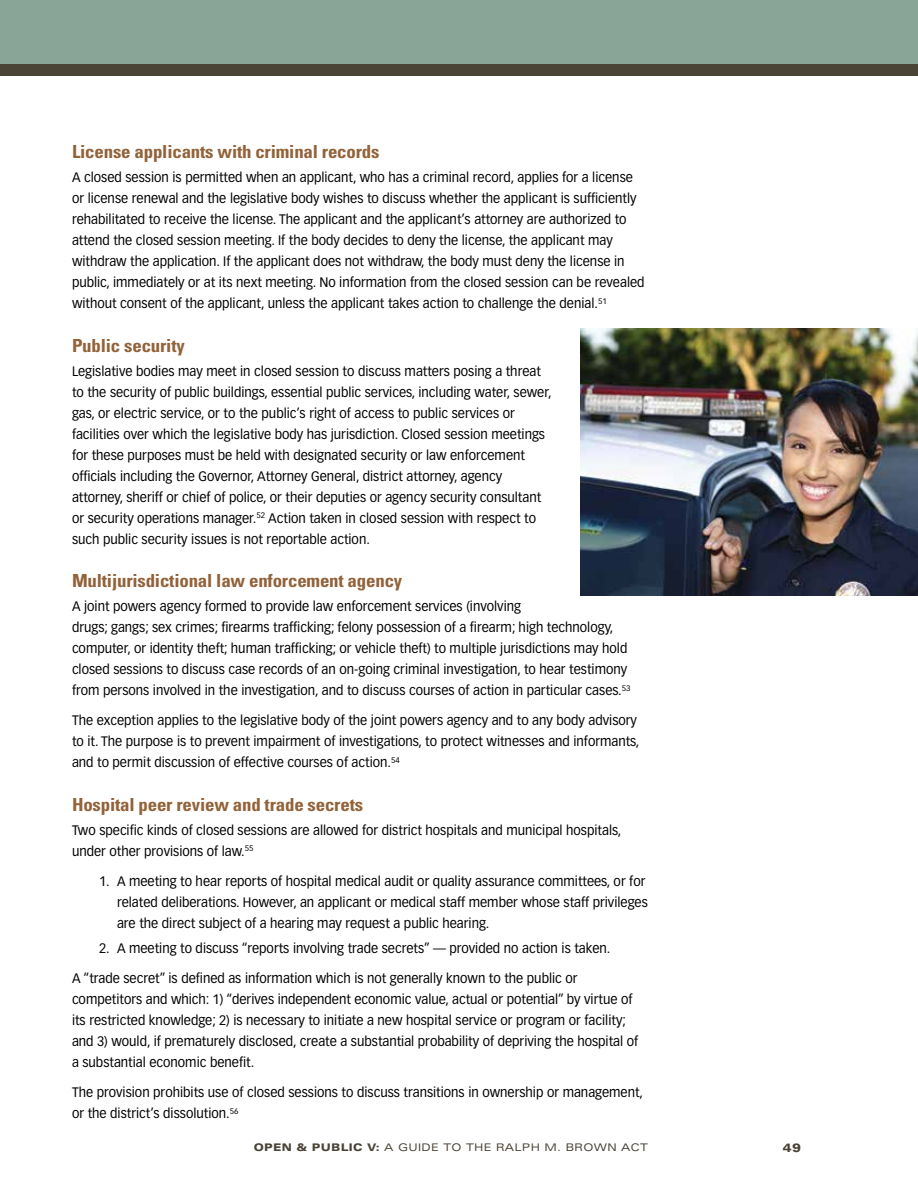
<style>
.page{position:relative;width:918px;height:1188px;background:#fff}
.page>*{position:absolute;margin:0;border:0;box-sizing:border-box;transform-origin:0 0}
.t1{font:700 condensed 18px "Univers";letter-spacing:-.01em;color:#926239;scale:1.05 1}
.t2{font:13.5px/21px "Vectora LT";color:#000;scale:.95 1}
.t3{font:900 expanded 12px "Univers";color:#4a4437}
.t4{font:expanded 10.5px "Univers";letter-spacing:.03em;color:#4a4437}
.s1{font-weight:900}
</style>
<div class="page">
<div style="left:0;top:0;width:918px;height:69px;background:#88a598"></div>
<div style="left:0;top:64px;width:918px;height:12px;background:#4a4437"></div>
<img style="left:580px;top:328px;width:338px;height:268px">
<h1 class="t1" style="left:72px;top:141px;width:294px">License applicants with criminal records</h1>
<p class="t2" style="left:72px;top:167px;width:604px">A closed session is permitted when an applicant, who has a criminal record, applies for a license or license renewal and the legislative body wishes to discuss whether the applicant is sufficiently rehabilitated to receive the license. The applicant and the applicant’s attorney are authorized to attend the closed session meeting. If the body decides to deny the license, the applicant may withdraw the application. If the applicant does not withdraw, the body must deny the license in public, immediately or at its next meeting. No information from the closed session can be revealed without consent of the applicant, unless the applicant takes action to challenge the denial.<sup>51</sup></p>
<h1 class="t1" style="left:72px;top:334px;width:109px">Public security</h1>
<p class="t2" style="left:72px;top:361px;width:506px">Legislative bodies may meet in closed session to discuss matters posing a threat to the security of public buildings, essential public services, including water, sewer, gas, or electric service, or to the public’s right of access to public services or facilities over which the legislative body has jurisdiction. Closed session meetings for these purposes must be held with designated security or law enforcement officials including the Governor, Attorney General, district attorney, agency attorney, sheriff or chief of police, or their deputies or agency security consultant or security operations manager.<sup>52</sup> Action taken in closed session with respect to such public security issues is not reportable action.</p>
<h1 class="t1" style="left:72px;top:570px;width:316px">Multijurisdictional law enforcement agency</h1>
<p class="t2" style="left:72px;top:596px;width:589px">A joint powers agency formed to provide law enforcement services (involving<br>drugs; gangs; sex crimes; firearms trafficking; felony possession of a firearm; high technology, computer, or identity theft; human trafficking; or vehicle theft) to multiple jurisdictions may hold closed sessions to discuss case records of an on-going criminal investigation, to hear testimony from persons involved in the investigation, and to discuss courses of action in particular cases.<sup>53</sup></p>
<p class="t2" style="left:72px;top:710px;width:599px">The exception applies to the legislative body of the joint powers agency and to any body advisory to it. The purpose is to prevent impairment of investigations, to protect witnesses and informants, and to permit discussion of effective courses of action.<sup>54</sup></p>
<h1 class="t1" style="left:72px;top:793px;width:279px">Hospital peer review and trade secrets</h1>
<p class="t2" style="left:72px;top:820px;width:580px">Two specific kinds of closed sessions are allowed for district hospitals and municipal hospitals, under other provisions of law.<sup>55</sup></p>
<p class="t2" style="left:117px;top:871px;width:560px;text-indent:-18px">1. A meeting to hear reports of hospital medical audit or quality assurance committees, or for related deliberations. However, an applicant or medical staff member whose staff privileges are the direct subject of a hearing may request a public hearing.</p>
<p class="t2" style="left:99px;top:938px;width:540px">2. A meeting to discuss “reports involving trade secrets” — provided no action is taken.</p>
<p class="t2" style="left:72px;top:968px;width:598px">A “trade secret” is defined as information which is not generally known to the public or competitors and which: 1) “derives independent economic value, actual or potential” by virtue of its restricted knowledge; 2) is necessary to initiate a new hospital service or program or facility; and 3) would, if prematurely disclosed, create a substantial probability of depriving the hospital of a substantial economic benefit.</p>
<p class="t2" style="left:72px;top:1082px;width:603px">The provision prohibits use of closed sessions to discuss transitions in ownership or management, or the district’s dissolution.<sup>56</sup></p>
<p class="t4" style="left:254px;top:1141px;width:396px"><span class="s1">OPEN &amp; PUBLIC V:</span> A GUIDE TO THE RALPH M. BROWN ACT</p>
<p class="t3" style="left:783px;top:1141px;width:20px">49</p>
</div>
